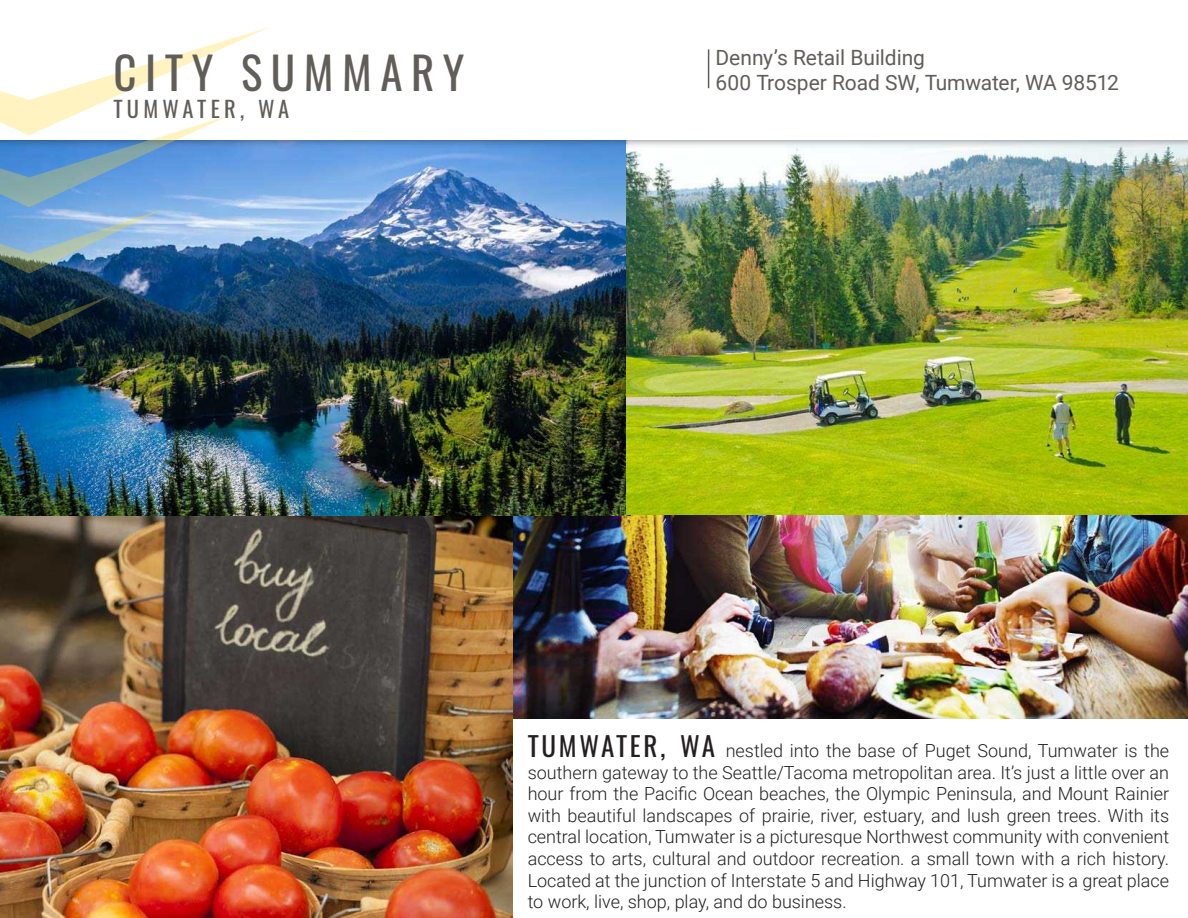
<style>
.page{position:relative;width:1188px;height:918px;background:#fff}
.page>*{position:absolute;margin:0;border:0;box-sizing:border-box;transform-origin:0 0}
.t1{font:45px "Oswald";letter-spacing:.19em;color:#615d58}
.t2{font:22.5px "Oswald";letter-spacing:.19em;color:#615d58}
.Property_Address{font:21px "Roboto";letter-spacing:-.005em;color:#615d59}
.t3{font:300 18px/21.6px "Roboto";color:#231f20;text-align:justify}
.s1{font-family:"Oswald";font-weight:400;font-size:27px}
</style>
<div class="page">
<img style="left:513px;top:515px;width:675px;height:203px">
<img style="left:0;top:515px;width:513px;height:403px">
<img style="left:0;top:149px;width:626px;height:366px">
<img style="left:626px;top:149px;width:562px;height:366px">
<div style="left:0;top:0;width:1188px;height:149px;background:#231f20;opacity:.75"></div>
<div style="left:0;top:0;width:1188px;height:139px;background:#fff"></div>
<svg style="left:0;top:27px;width:270px;height:247px"></svg>
<svg style="left:0;top:295px;width:112px;height:44px;background:#132228"></svg>
<hr style="left:708px;top:49px;width:1px;height:39px;background:#615d59">
<p class="t1" style="left:113px;top:33px;width:353px">CITY SUMMARY</p>
<p class="t2" style="left:113px;top:89px;width:177px">TUMWATER, WA</p>
<p class="Property_Address" style="left:716px;top:43px;width:211px">Denny’s Retail Building</p>
<p class="Property_Address" style="left:716px;top:68px;width:405px">600 Trosper Road SW, Tumwater, WA 98512</p>
<p class="t3" style="left:528px;top:739px;width:643px"><span class="s1">TUMWATER, WA</span> nestled into the base of Puget Sound, Tumwater is the southern gateway to the Seattle/Tacoma metropolitan area. It’s just a little over an hour from the Pacific Ocean beaches, the Olympic Peninsula, and Mount Rainier with beautiful landscapes of prairie, river, estuary, and lush green trees. With its central location, Tumwater is a picturesque Northwest community with convenient access to arts, cultural and outdoor recreation. a small town with a rich history.<br>Located at the junction of Interstate 5 and Highway 101, Tumwater is a great place to work, live, shop, play, and do business.</p>
</div>
